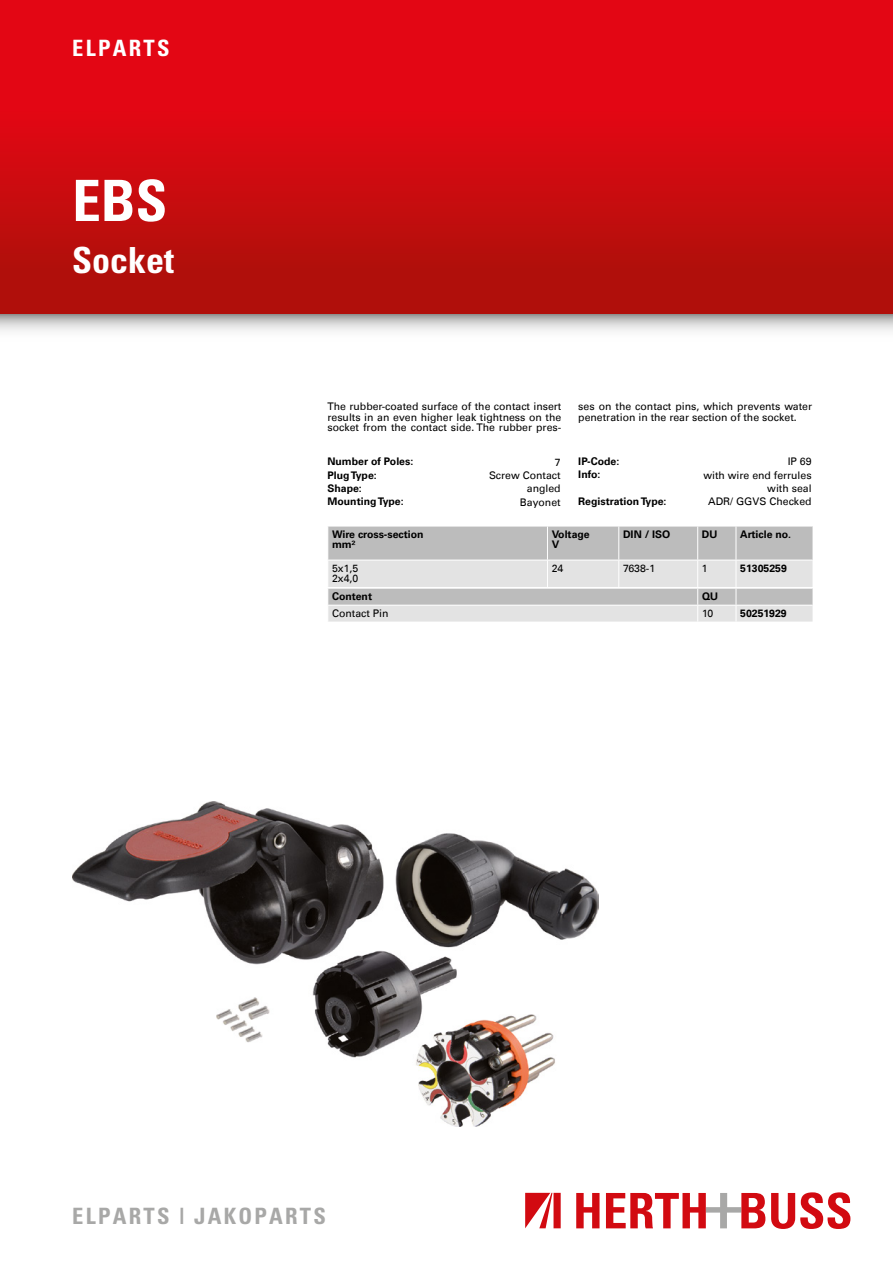
<style>
.page{position:relative;width:893px;height:1263px;background:#fff}
.page>*{position:absolute;margin:0;border:0;box-sizing:border-box;transform-origin:0 0}
.t1{font:700 condensed 57px "Univers";color:#fff}
.t2{font:700 condensed 36px "Univers";color:#fff}
.t3{font:700 condensed 22.5px "Univers";letter-spacing:.1em;color:#a8a8a7}
.t4{font:700 condensed 22.5px "Univers";letter-spacing:.1em;color:#fff}
.t5{font:10.5px/10.5px "Univers Com 55 Roman";color:#000}
.t6{font:700 10.5px/10.5px "Univers Com 65";color:#000}
</style>
<div class="page">
<img style="left:0;top:0;width:893px;height:331px">
<svg style="left:576px;top:1193px;width:23px;height:35px"></svg>
<svg style="left:606px;top:1193px;width:159px;height:35px"></svg>
<svg style="left:771px;top:1192px;width:79px;height:37px"></svg>
<svg style="left:525px;top:1193px;width:36px;height:35px"></svg>
<svg style="left:328px;top:526px;width:485px;height:95px;background:#d0d0d0"></svg>
<img style="left:72px;top:801px;width:526px;height:326px">
<h3 class="t4" style="left:72px;top:34px;width:99px">ELPARTS</h3>
<h1 class="t1" style="left:72px;top:166px;width:97px">EBS</h1>
<h2 class="t2" style="left:72px;top:238px;width:104px">Socket</h2>
<p class="t5" style="left:327px;top:401px;width:235px;text-align:justify">The rubber-coated surface of the contact insert results in an even higher leak tightness on the socket from the contact side. The rubber pres-</p>
<p class="t5" style="left:578px;top:401px;width:235px">ses on the contact pins, which prevents water penetration in the rear section of the socket.</p>
<p class="t6" style="left:327px;top:456px;width:87px">Number of Poles:</p>
<p class="t5" style="left:555px;top:457px;width:7px">7</p>
<p class="t6" style="left:327px;top:470px;width:51px">Plug Type:</p>
<p class="t5" style="left:489px;top:470px;width:73px">Screw Contact</p>
<p class="t6" style="left:327px;top:483px;width:36px">Shape:</p>
<p class="t5" style="left:527px;top:483px;width:35px">angled</p>
<p class="t6" style="left:327px;top:496px;width:78px">Mounting Type:</p>
<p class="t5" style="left:520px;top:497px;width:42px">Bayonet</p>
<p class="t6" style="left:578px;top:456px;width:42px">IP-Code:</p>
<p class="t5" style="left:788px;top:456px;width:25px">IP 69</p>
<p class="t6" style="left:578px;top:469px;width:24px">Info:</p>
<p class="t5" style="left:703px;top:468px;width:110px;line-height:13.5px;text-align:right">with wire end ferrules with seal</p>
<p class="t6" style="left:578px;top:496px;width:90px">Registration Type:</p>
<p class="t5" style="left:708px;top:496px;width:105px">ADR/ GGVS Checked</p>
<p class="t6" style="left:332px;top:529px;width:93px">Wire cross-section mm²</p>
<p class="t6" style="left:552px;top:529px;width:39px">Voltage<br>V</p>
<p class="t6" style="left:623px;top:529px;width:49px">DIN / ISO</p>
<p class="t6" style="left:702px;top:529px;width:17px">DU</p>
<p class="t6" style="left:740px;top:529px;width:52px">Article no.</p>
<p class="t5" style="left:332px;top:563px;width:28px">5x1,5<br>2x4,0</p>
<p class="t5" style="left:552px;top:563px;width:13px">24</p>
<p class="t5" style="left:623px;top:563px;width:34px">7638-1</p>
<p class="t5" style="left:702px;top:563px;width:7px">1</p>
<p class="t6" style="left:740px;top:563px;width:48px">51305259</p>
<p class="t6" style="left:332px;top:591px;width:42px">Content</p>
<p class="t6" style="left:702px;top:591px;width:18px">QU</p>
<p class="t5" style="left:332px;top:608px;width:58px">Contact Pin</p>
<p class="t5" style="left:702px;top:608px;width:13px">10</p>
<p class="t6" style="left:740px;top:608px;width:48px">50251929</p>
<h3 class="t3" style="left:72px;top:1202px;width:255px">ELPARTS | JAKOPARTS</h3>
</div>
